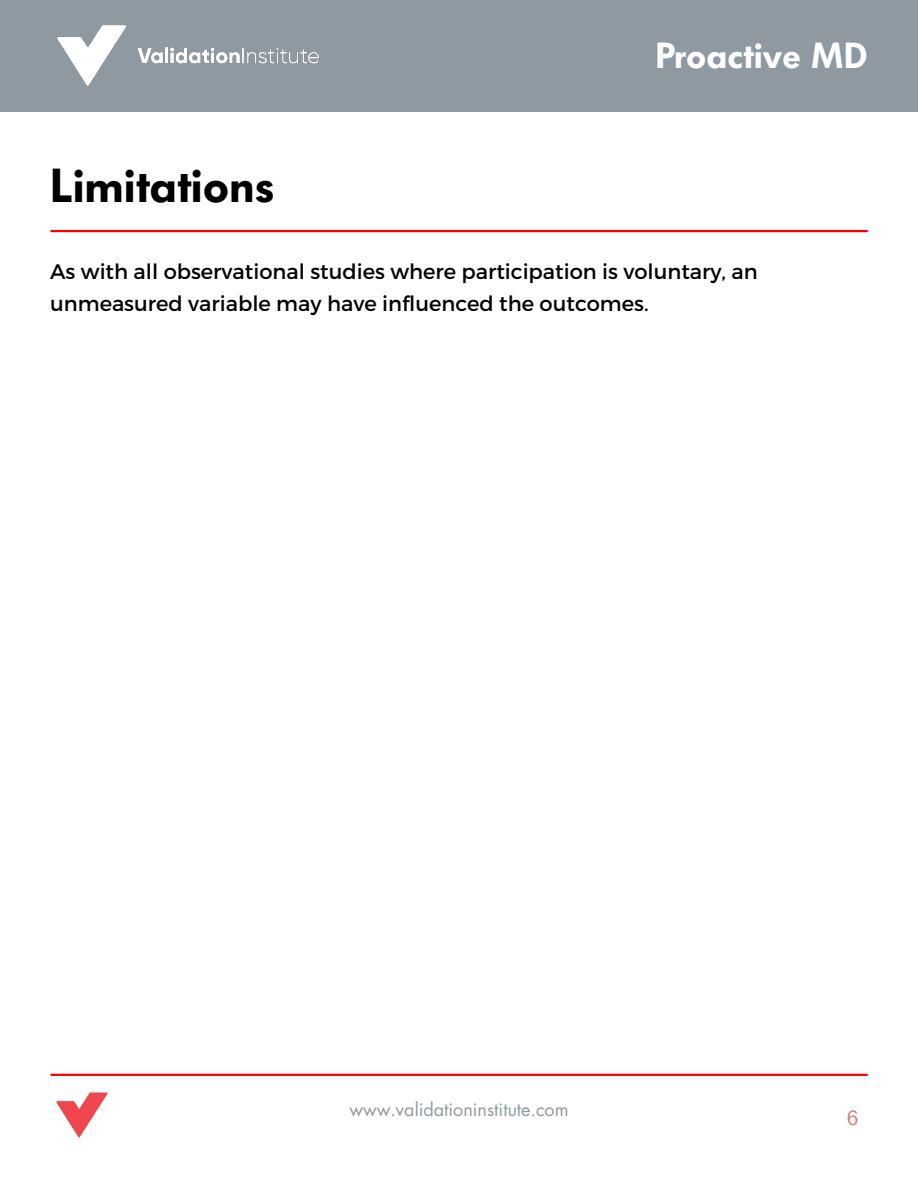
<style>
.page{position:relative;width:918px;height:1188px;background:#fff}
.page>*{position:absolute;margin:0;border:0;box-sizing:border-box;transform-origin:0 0}
.t1{font:600 47.25px "Futura BQ";color:#000}
.t2{font:600 36px "Futura BQ";color:#fff}
.t3{font:21px/32.7px "Montserrat";color:#000}
.t4{font:21px "Arimo";color:#d97f76}
.t5{font:18px "Futura LT";color:#8e99a2}
</style>
<div class="page">
<div style="left:0;top:0;width:918px;height:111px;background:#8e99a2"></div>
<img style="left:57px;top:25px;width:262px;height:61px">
<hr style="left:51px;top:1074px;width:816px;height:2px;background:#f00">
<img style="left:56px;top:1092px;width:52px;height:46px">
<hr style="left:51px;top:230px;width:816px;height:2px;background:#f00">
<p class="t1" style="left:50px;top:158px;width:226px">Limitations</p>
<p class="t2" style="left:656px;top:35px;width:214px">Proactive MD</p>
<p class="t3" style="left:50px;top:254px;width:709px">As with all observational studies where participation is voluntary, an unmeasured variable may have influenced the outcomes.</p>
<p class="t5" style="left:349px;top:1098px;width:221px">www.validationinstitute.com</p>
<p class="t4" style="left:847px;top:1106px;width:13px">6</p>
</div>
